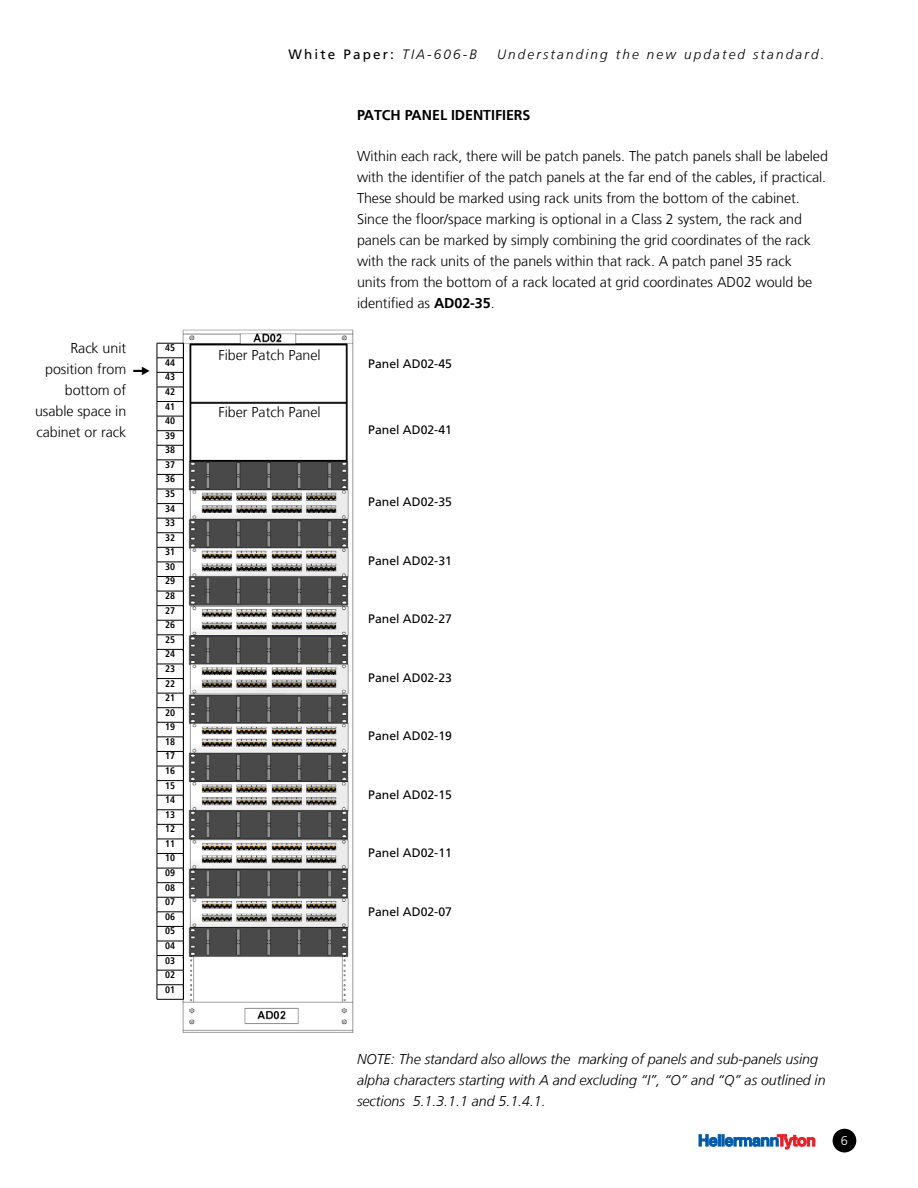
<style>
.page{position:relative;width:918px;height:1188px;background:#fff}
.page>*{position:absolute;margin:0;border:0;box-sizing:border-box;transform-origin:0 0}
.Body_Copy{font:300 14.25px/21px "Frutiger LT";letter-spacing:-.005em;color:#000}
.Body_Copy-2{font:italic 300 14.25px/21px "Frutiger LT";letter-spacing:-.005em;color:#000}
.Body_Copy-3{font:700 14.25px "Frutiger LT";letter-spacing:-.005em;color:#000}
.t1{font:italic 300 13.5px "Frutiger LT";letter-spacing:.16em;color:#000}
.t2{font:13.5px "Frutiger LT";letter-spacing:.16em;color:#000}
.t3{font:300 12.75px "Frutiger LT";color:#fff}
.t4{font:12.3px "Frutiger LT";color:#000}
.t5{font:700 condensed 9.6px "Frutiger LT";color:#000}
.s1{font-weight:300;font-style:italic}
.s2{font-weight:700}
</style>
<div class="page">
<div style="left:833px;top:1129px;width:23px;height:23px;background:#000;border-radius:50%"></div>
<svg style="left:699px;top:1134px;width:116px;height:15px"></svg>
<img style="left:182px;top:329px;width:172px;height:704px">
<div style="left:205px;top:349px;width:116px;height:18px;background:#fff"></div>
<div style="left:205px;top:407px;width:116px;height:18px;background:#fff"></div>
<svg style="left:157px;top:343px;width:27px;height:657px"></svg>
<p class="Body_Copy" style="left:35px;top:338px;width:93px;text-align:right">Rack unit position from bottom of usable space in cabinet or rack</p>
<p class="t5" style="left:165px;top:342px;width:12px">45</p>
<p class="t5" style="left:165px;top:357px;width:12px">44</p>
<p class="t5" style="left:165px;top:371px;width:12px">43</p>
<p class="t5" style="left:165px;top:386px;width:12px">42</p>
<p class="t5" style="left:165px;top:400px;width:12px">41</p>
<p class="t5" style="left:165px;top:415px;width:12px">40</p>
<p class="t5" style="left:165px;top:430px;width:12px">39</p>
<p class="t5" style="left:165px;top:444px;width:12px">38</p>
<p class="t5" style="left:165px;top:459px;width:12px">37</p>
<p class="t5" style="left:165px;top:473px;width:12px">36</p>
<p class="t5" style="left:165px;top:488px;width:12px">35</p>
<p class="t5" style="left:165px;top:503px;width:12px">34</p>
<p class="t5" style="left:165px;top:517px;width:12px">33</p>
<p class="t5" style="left:165px;top:532px;width:12px">32</p>
<p class="t5" style="left:165px;top:546px;width:12px">31</p>
<p class="t5" style="left:165px;top:561px;width:12px">30</p>
<p class="t5" style="left:165px;top:575px;width:12px">29</p>
<p class="t5" style="left:165px;top:590px;width:12px">28</p>
<p class="t5" style="left:165px;top:605px;width:12px">27</p>
<p class="t5" style="left:165px;top:619px;width:12px">26</p>
<p class="t5" style="left:165px;top:634px;width:12px">25</p>
<p class="t5" style="left:165px;top:648px;width:12px">24</p>
<p class="t5" style="left:165px;top:663px;width:12px">23</p>
<p class="t5" style="left:165px;top:678px;width:12px">22</p>
<p class="t5" style="left:165px;top:692px;width:12px">21</p>
<p class="t5" style="left:165px;top:707px;width:12px">20</p>
<p class="t5" style="left:165px;top:721px;width:12px">19</p>
<p class="t5" style="left:165px;top:736px;width:12px">18</p>
<p class="t5" style="left:165px;top:750px;width:12px">17</p>
<p class="t5" style="left:165px;top:765px;width:12px">16</p>
<p class="t5" style="left:165px;top:780px;width:12px">15</p>
<p class="t5" style="left:165px;top:794px;width:12px">14</p>
<p class="t5" style="left:165px;top:809px;width:12px">13</p>
<p class="t5" style="left:165px;top:823px;width:12px">12</p>
<p class="t5" style="left:165px;top:838px;width:12px">11</p>
<p class="t5" style="left:165px;top:852px;width:12px">10</p>
<p class="t5" style="left:165px;top:867px;width:12px">09</p>
<p class="t5" style="left:165px;top:882px;width:12px">08</p>
<p class="t5" style="left:165px;top:896px;width:12px">07</p>
<p class="t5" style="left:165px;top:911px;width:12px">06</p>
<p class="t5" style="left:165px;top:925px;width:12px">05</p>
<p class="t5" style="left:165px;top:940px;width:12px">04</p>
<p class="t5" style="left:165px;top:955px;width:12px">03</p>
<p class="t5" style="left:165px;top:969px;width:12px">02</p>
<p class="t5" style="left:165px;top:984px;width:12px">01</p>
<p class="t2" style="left:288px;top:47px;width:190px">White Paper: <span class="s1">TIA-606-B</span></p>
<p class="t1" style="left:497px;top:47px;width:329px">Understanding the new updated standard.</p>
<p class="Body_Copy" style="left:219px;top:344px;width:104px">Fiber Patch Panel</p>
<p class="Body_Copy" style="left:219px;top:402px;width:104px">Fiber Patch Panel</p>
<p class="Body_Copy-3" style="left:357px;top:107px;width:175px">PATCH PANEL IDENTIFIERS</p>
<p class="Body_Copy" style="left:357px;top:145px;width:472px">Within each rack, there will be patch panels. The patch panels shall be labeled with the identifier of the patch panels at the far end of the cables, if practical.<br>These should be marked using rack units from the bottom of the cabinet.<br>Since the floor/space marking is optional in a Class 2 system, the rack and panels can be marked by simply combining the grid coordinates of the rack with the rack units of the panels within that rack. A patch panel 35 rack<br>units from the bottom of a rack located at grid coordinates AD02 would be identified as <span class="s2">AD02-35</span>.</p>
<p class="t4" style="left:368px;top:357px;width:85px">Panel AD02-45</p>
<p class="t4" style="left:368px;top:423px;width:85px">Panel AD02-41</p>
<p class="t4" style="left:368px;top:495px;width:85px">Panel AD02-35</p>
<p class="t4" style="left:368px;top:553px;width:85px">Panel AD02-31</p>
<p class="t4" style="left:368px;top:612px;width:85px">Panel AD02-27</p>
<p class="t4" style="left:368px;top:670px;width:85px">Panel AD02-23</p>
<p class="t4" style="left:368px;top:729px;width:85px">Panel AD02-19</p>
<p class="t4" style="left:368px;top:787px;width:85px">Panel AD02-15</p>
<p class="t4" style="left:368px;top:846px;width:85px">Panel AD02-11</p>
<p class="t4" style="left:368px;top:904px;width:85px">Panel AD02-07</p>
<p class="Body_Copy-2" style="left:357px;top:1048px;width:470px">NOTE: The standard also allows the marking of panels and sub-panels using alpha characters starting with A and excluding “I”, “O” and “Q” as outlined in sections 5.1.3.1.1 and 5.1.4.1.</p>
<p class="t3" style="left:841px;top:1134px;width:9px">6</p>
</div>
